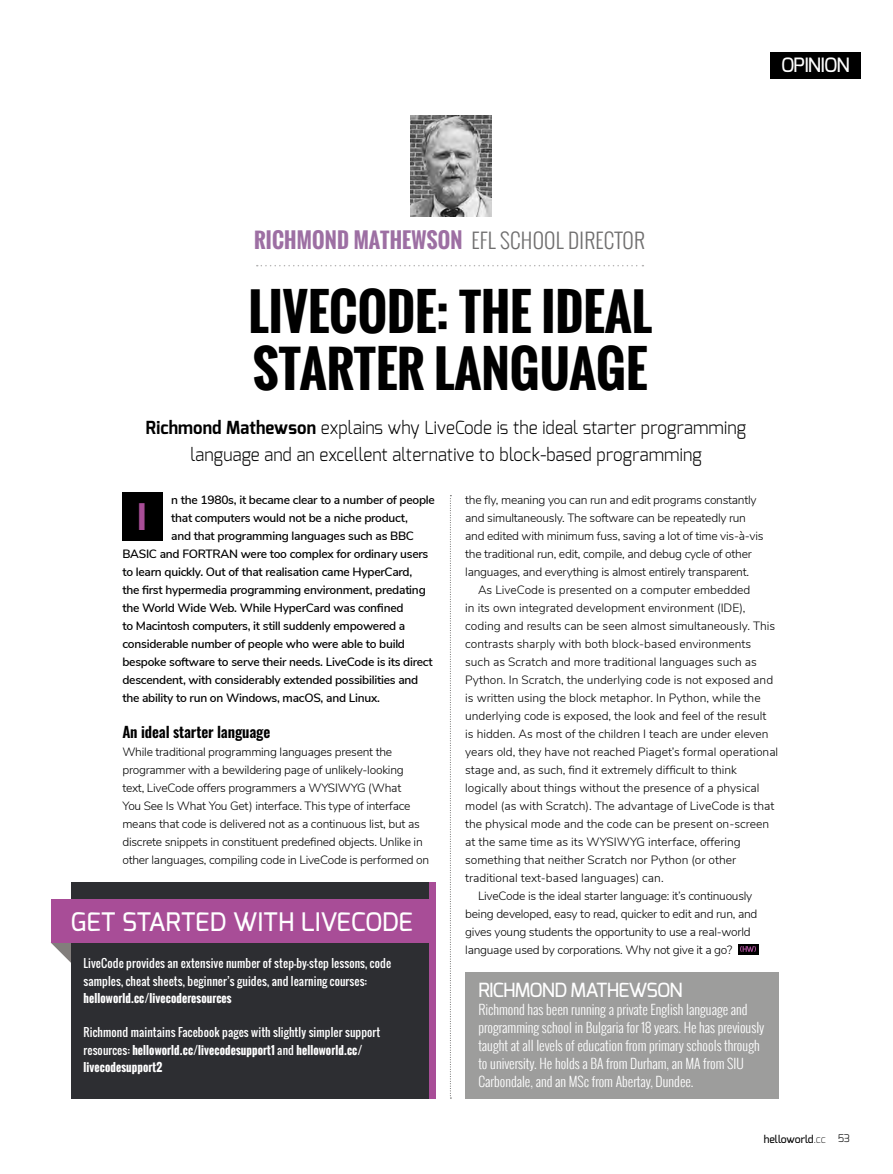
<style>
.page{position:relative;width:893px;height:1174px;background:#fff}
.page>*{position:absolute;margin:0;border:0;box-sizing:border-box;transform-origin:0 0}
.t1{font:700 49.5px/57px "Oswald";color:#000}
.t2{font:600 33.15px "Oswald";color:#a84d97}
.t3{font:500 25.5px "Exo";color:#fff}
.t4{font:700 21px "Oswald";letter-spacing:.01em;color:#9d6fa3}
.t5{font:500 19.65px "Exo";letter-spacing:-.04em;color:#fff}
.t6{font:500 19.5px "Exo";letter-spacing:-.04em;color:#fff}
.t7{font:300 18px/27px "Exo";letter-spacing:.01em;color:#000;text-align:center;scale:.94 1}
.t8{font:600 15px "Oswald";letter-spacing:-.01em;color:#000}
.t9{font:300 13.5px/18px "Oswald";color:#fff}
.t10{font:300 12px/18px "Nunito Sans";letter-spacing:-.01em;color:#000}
.t11{font:600 12px "Nunito Sans";letter-spacing:-.02em;color:#000}
.t12{font:11.25px/17.2px "Oswald";letter-spacing:.01em;color:#fff}
.t13{font:700 11.25px "Oswald";letter-spacing:.01em;color:#fff}
.t14{font:500 10.5px "Exo";letter-spacing:-.01em;color:#000}
.s1{font-weight:300;color:#706f6f}
.s2{font-weight:700}
.s3{font-weight:200}
.s4{font-weight:300}
</style>
<div class="page">
<div style="left:770px;top:52px;width:91px;height:26px;background:#000"></div>
<div style="left:122px;top:492px;width:41px;height:49px;background:#000"></div>
<svg style="left:257px;top:265px;width:386px;height:1px"></svg>
<svg style="left:450px;top:495px;width:1px;height:603px"></svg>
<div style="left:738px;top:943px;width:20px;height:11px;background:#000"></div>
<svg style="left:740px;top:946px;width:16px;height:5px"></svg>
<img style="left:410px;top:115px;width:81px;height:101px">
<svg style="left:51px;top:942px;width:20px;height:21px"></svg>
<div style="left:71px;top:882px;width:364px;height:216px;background:#2d2e32"></div>
<div style="left:51px;top:899px;width:384px;height:43px;background:#a84d97"></div>
<div style="left:429px;top:882px;width:6px;height:216px;background:#a84d97"></div>
<div style="left:466px;top:972px;width:313px;height:126px;background:#9d9d9c"></div>
<h3 class="t5" style="left:781px;top:53px;width:70px">OPINION</h3>
<h3 class="t4" style="left:254px;top:224px;width:392px">RICHMOND MATHEWSON <span class="s1">EFL SCHOOL DIRECTOR</span></h3>
<h1 class="t1" style="left:249px;top:283px;width:405px">LIVECODE: THE IDEAL<br>STARTER LANGUAGE</h1>
<h3 class="t7" style="left:146px;top:414px;width:640px"><span class="s2">Richmond Mathewson</span> explains why LiveCode is the ideal starter programming language and an excellent alternative to block-based programming</h3>
<p class="t11" style="left:171px;top:491px;width:265px">n the 1980s, it became clear to a number of people</p>
<p class="t11" style="left:171px;top:509px;width:238px">that computers would not be a niche product,</p>
<p class="t11" style="left:171px;top:527px;width:244px">and that programming languages such as BBC</p>
<p class="t11" style="left:122px;top:545px;width:307px">BASIC and FORTRAN were too complex for ordinary users</p>
<p class="t11" style="left:122px;top:563px;width:291px">to learn quickly. Out of that realisation came HyperCard,</p>
<p class="t11" style="left:122px;top:581px;width:305px">the first hypermedia programming environment, predating</p>
<p class="t11" style="left:122px;top:599px;width:283px">the World Wide Web. While HyperCard was confined</p>
<p class="t11" style="left:122px;top:617px;width:284px">to Macintosh computers, it still suddenly empowered a</p>
<p class="t11" style="left:122px;top:635px;width:284px">considerable number of people who were able to build</p>
<p class="t11" style="left:122px;top:653px;width:312px">bespoke software to serve their needs. LiveCode is its direct</p>
<p class="t11" style="left:122px;top:671px;width:297px">descendent, with considerably extended possibilities and</p>
<p class="t11" style="left:122px;top:689px;width:259px">the ability to run on Windows, macOS, and Linux.</p>
<p class="t8" style="left:122px;top:724px;width:149px">An ideal starter language</p>
<p class="t10" style="left:122px;top:742px;width:308px">While traditional programming languages present the programmer with a bewildering page of unlikely-looking<br>text, LiveCode offers programmers a WYSIWYG (What<br>You See Is What You Get) interface. This type of interface means that code is delivered not as a continuous list, but as discrete snippets in constituent predefined objects. Unlike in other languages, compiling code in LiveCode is performed on</p>
<h2 class="t2" style="left:137px;top:499px;width:11px">I</h2>
<h3 class="t3" style="left:71px;top:905px;width:344px">GET STARTED WITH LIVECODE</h3>
<p class="t12" style="left:84px;top:955px;width:309px">LiveCode provides an extensive number of step-by-step lessons, code samples, cheat sheets, beginner’s guides, and learning courses:</p>
<p class="t13" style="left:84px;top:989px;width:149px">helloworld.cc/livecoderesources</p>
<p class="t12" style="left:84px;top:1023px;width:298px">Richmond maintains Facebook pages with slightly simpler support resources: <span class="s2">helloworld.cc/livecodesupport1</span> and <span class="s2">helloworld.cc/ livecodesupport2</span></p>
<p class="t10" style="left:465px;top:490px;width:300px">the fly, meaning you can run and edit programs constantly and simultaneously. The software can be repeatedly run and edited with minimum fuss, saving a lot of time vis-à-vis the traditional run, edit, compile, and debug cycle of other languages, and everything is almost entirely transparent.</p>
<p class="t10" style="left:478px;top:580px;width:274px">As LiveCode is presented on a computer embedded</p>
<p class="t10" style="left:465px;top:598px;width:282px">in its own integrated development environment (IDE),</p>
<p class="t10" style="left:465px;top:616px;width:311px">coding and results can be seen almost simultaneously. This</p>
<p class="t10" style="left:465px;top:634px;width:287px">contrasts sharply with both block-based environments</p>
<p class="t10" style="left:465px;top:652px;width:293px">such as Scratch and more traditional languages such as</p>
<p class="t10" style="left:465px;top:670px;width:309px">Python. In Scratch, the underlying code is not exposed and</p>
<p class="t10" style="left:465px;top:688px;width:297px">is written using the block metaphor. In Python, while the</p>
<p class="t10" style="left:465px;top:706px;width:303px">underlying code is exposed, the look and feel of the result</p>
<p class="t10" style="left:465px;top:724px;width:305px">is hidden. As most of the children I teach are under eleven</p>
<p class="t10" style="left:465px;top:742px;width:315px">years old, they have not reached Piaget’s formal operational</p>
<p class="t10" style="left:465px;top:760px;width:273px">stage and, as such, find it extremely difficult to think</p>
<p class="t10" style="left:465px;top:778px;width:296px">logically about things without the presence of a physical</p>
<p class="t10" style="left:465px;top:796px;width:311px">model (as with Scratch). The advantage of LiveCode is that</p>
<p class="t10" style="left:465px;top:814px;width:305px">the physical mode and the code can be present on-screen</p>
<p class="t10" style="left:465px;top:832px;width:277px">at the same time as its WYSIWYG interface, offering</p>
<p class="t10" style="left:465px;top:850px;width:272px">something that neither Scratch nor Python (or other</p>
<p class="t10" style="left:465px;top:868px;width:200px">traditional text-based languages) can.</p>
<p class="t10" style="left:478px;top:886px;width:276px">LiveCode is the ideal starter language: it’s continuously</p>
<p class="t10" style="left:465px;top:904px;width:294px">being developed, easy to read, quicker to edit and run, and</p>
<p class="t10" style="left:465px;top:922px;width:287px">gives young students the opportunity to use a real-world</p>
<p class="t10" style="left:465px;top:940px;width:269px">language used by corporations. Why not give it a go?</p>
<h3 class="t6" style="left:478px;top:977px;width:206px">RICHMOND MATHEWSON</h3>
<p class="t9" style="left:478px;top:1000px;width:288px">Richmond has been running a private English language and programming school in Bulgaria for 18 years. He has previously taught at all levels of education from primary schools through to university. He holds a BA from Durham, an MA from SIU Carbondale, and an MSc from Abertay, Dundee.</p>
<p class="t14" style="left:764px;top:1132px;width:88px">helloworld<span class="s3">.cc</span> <span class="s4">53</span></p>
</div>
